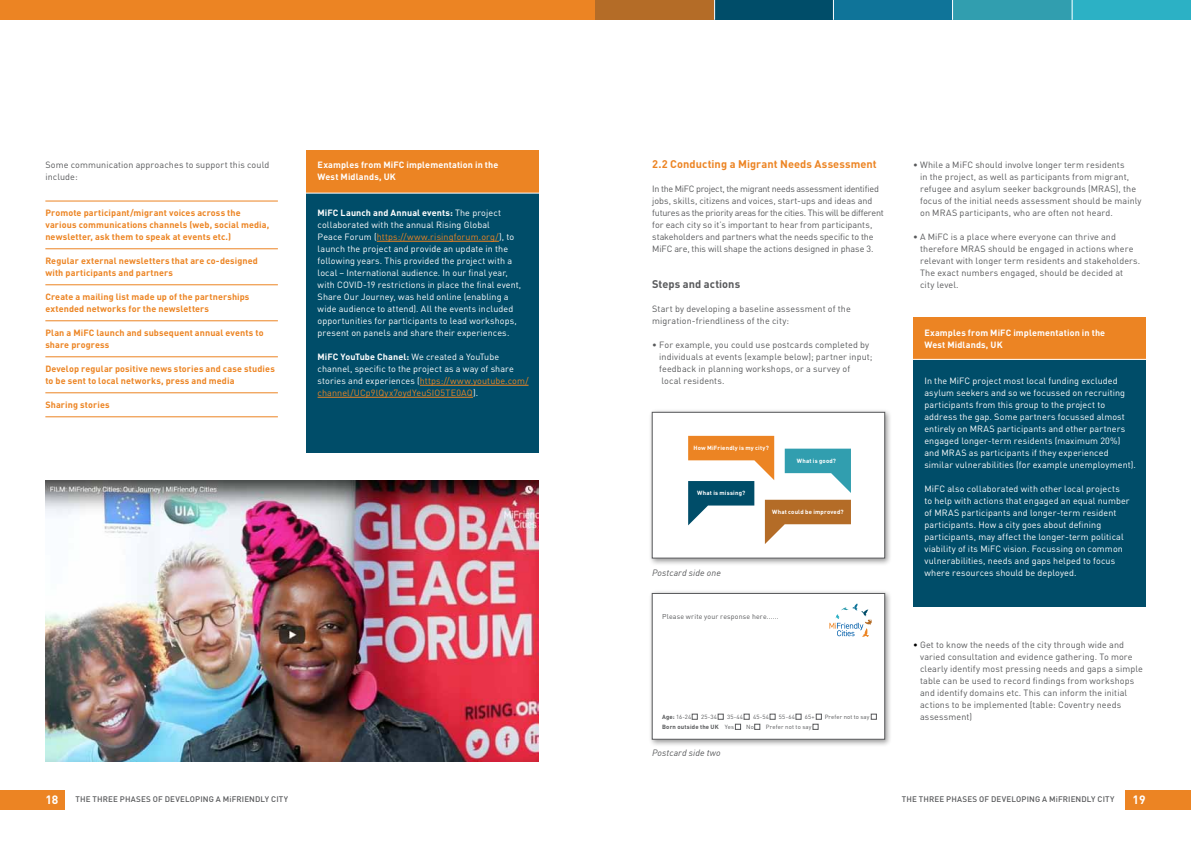
<style>
.page{position:relative;width:1191px;height:842px;background:#fff}
.page>*{position:absolute;margin:0;border:0;box-sizing:border-box;transform-origin:0 0}
.t1{font:700 12px "DIN Pro";color:#fff}
.t2{font:700 11px "DIN Pro";letter-spacing:.005em;color:#ec8423}
.t3{font:700 11px "DIN Pro";letter-spacing:.005em;color:#58595b}
.t4{font:9px/12px "DIN Pro";letter-spacing:.01em;color:#fff}
.t5{font:9px/12px "DIN Pro";letter-spacing:.01em;color:#58595b}
.t6{font:700 9px/12px "DIN Pro";letter-spacing:.015em;color:#ec8423}
.t7{font:9px/12px "DIN Pro";letter-spacing:-.01em;color:#58595b}
.t8{font:700 9px/12px "DIN Pro";letter-spacing:.015em;color:#fff}
.t9{font:italic 9px "DIN";letter-spacing:.01em;color:#58595b}
.t10{font:500 8px "DIN Pro";letter-spacing:.015em;color:#58595b}
.t11{font:7px "DIN Pro";letter-spacing:.025em;color:#58595b}
.t12{font:700 6px "DIN Pro";letter-spacing:.03em;color:#fff}
.t13{font:6px "DIN Pro";letter-spacing:.025em;color:#58595b}
.t14{font:700 6px "DIN Pro";letter-spacing:.03em;color:#58595b}
.s1{font-weight:700}
.s2{color:#ec8423}
.s3{font-weight:400}
.s4{color:#000}
</style>
<div class="page">
<div style="left:0;top:790px;width:65px;height:20px;background:#ec8423"></div>
<div style="left:1125px;top:790px;width:66px;height:20px;background:#ec8423"></div>
<div style="left:0;top:0;width:595px;height:20px;background:#ec8423"></div>
<div style="left:595px;top:0;width:119px;height:20px;background:#b46c27"></div>
<div style="left:714px;top:0;width:119px;height:20px;background:#004d69"></div>
<div style="left:833px;top:0;width:119px;height:20px;background:#0f7499"></div>
<div style="left:952px;top:0;width:119px;height:20px;background:#319eaf"></div>
<div style="left:1071px;top:0;width:120px;height:20px;background:#2cb1c5"></div>
<svg style="left:714px;top:0;width:1px;height:20px"></svg>
<svg style="left:833px;top:0;width:1px;height:20px"></svg>
<svg style="left:952px;top:0;width:1px;height:20px"></svg>
<svg style="left:1071px;top:0;width:1px;height:20px"></svg>
<div style="left:306px;top:193px;width:233px;height:260px;background:#004d69"></div>
<div style="left:913px;top:360px;width:232px;height:247px;background:#004d69"></div>
<div style="left:306px;top:150px;width:233px;height:43px;background:#ec8423"></div>
<div style="left:913px;top:317px;width:232px;height:43px;background:#ec8423"></div>
<hr style="left:45px;top:201px;width:233px;height:1px;background:#ec8423">
<hr style="left:45px;top:249px;width:233px;height:1px;background:#ec8423">
<hr style="left:45px;top:285px;width:233px;height:1px;background:#ec8423">
<hr style="left:45px;top:321px;width:233px;height:1px;background:#ec8423">
<hr style="left:45px;top:357px;width:233px;height:1px;background:#ec8423">
<hr style="left:45px;top:393px;width:233px;height:1px;background:#ec8423">
<hr style="left:45px;top:417px;width:233px;height:1px;background:#ec8423">
<hr style="left:377px;top:241px;width:122px;height:1px;background:#ec8423">
<hr style="left:420px;top:385px;width:108px;height:1px;background:#ec8423">
<hr style="left:317px;top:397px;width:156px;height:1px;background:#ec8423">
<img style="left:45px;top:480px;width:494px;height:281px">
<div style="left:648px;top:590px;width:244px;height:157px;background:#000;opacity:.4"></div>
<div style="left:652px;top:593px;width:233px;height:146px;background:#fff;border:1px solid #58595b"></div>
<svg style="left:829px;top:603px;width:42px;height:34px"></svg>
<svg style="left:692px;top:714px;width:5px;height:5px"></svg>
<svg style="left:718px;top:714px;width:5px;height:5px"></svg>
<svg style="left:735px;top:714px;width:25px;height:16px"></svg>
<svg style="left:769px;top:714px;width:6px;height:5px"></svg>
<svg style="left:795px;top:714px;width:6px;height:5px"></svg>
<svg style="left:812px;top:714px;width:9px;height:16px"></svg>
<svg style="left:871px;top:714px;width:5px;height:5px"></svg>
<div style="left:648px;top:409px;width:244px;height:157px;background:#000;opacity:.4"></div>
<div style="left:652px;top:412px;width:233px;height:146px;background:#fff;border:1px solid #58595b"></div>
<svg style="left:688px;top:436px;width:163px;height:108px"></svg>
<hr style="left:303px;top:193px;width:239px;height:1px;background:#fff">
<hr style="left:909px;top:359px;width:240px;height:1px;background:#fff">
<p class="t5" style="left:45px;top:158px;width:225px">Some communication approaches to support this could include:</p>
<p class="t6" style="left:45px;top:206px;width:225px">Promote participant/migrant voices across the various communications channels (web, social media, newsletter, ask them to speak at events etc.)</p>
<p class="t6" style="left:45px;top:254px;width:214px">Regular external newsletters that are co-designed with participants and partners</p>
<p class="t6" style="left:45px;top:290px;width:206px">Create a mailing list made up of the partnerships extended networks for the newsletters</p>
<p class="t6" style="left:45px;top:326px;width:220px">Plan a MiFC launch and subsequent annual events to share progress</p>
<p class="t6" style="left:45px;top:362px;width:231px">Develop regular positive news stories and case studies to be sent to local networks, press and media</p>
<p class="t6" style="left:45px;top:398px;width:66px">Sharing stories</p>
<p class="t8" style="left:317px;top:158px;width:182px">Examples from MiFC implementation in the<br>West Midlands, UK</p>
<p class="t4" style="left:317px;top:206px;width:205px"><span class="s1">MiFC Launch and Annual events:</span> The project collaborated with the annual Rising Global<br>Peace Forum (<span class="s2">https://www.risingforum.org/</span>), to launch the project and provide an update in the following years. This provided the project with a local – International audience. In our final year, with COVID-19 restrictions in place the final event, Share Our Journey, was held online (enabling a wide audience to attend). All the events included opportunities for participants to lead workshops, present on panels and share their experiences.</p>
<p class="t4" style="left:317px;top:350px;width:212px"><span class="s1">MiFC YouTube Chanel:</span> We created a YouTube channel, specific to the project as a way of share stories and experiences (<span class="s2">https://www.youtube.com/ channel/UCp9lQyx7oydYeuSIO5TE0AQ</span>).</p>
<p class="t2" style="left:652px;top:157px;width:226px">2.2 Conducting a Migrant Needs Assessment</p>
<p class="t7" style="left:652px;top:182px;width:233px">In the MiFC project, the migrant needs assessment identified jobs, skills, citizens and voices, start-ups and ideas and futures as the priority areas for the cities. This will be different for each city so it’s important to hear from participants, stakeholders and partners what the needs specific to the MiFC are, this will shape the actions designed in phase 3.</p>
<p class="t3" style="left:652px;top:277px;width:90px">Steps and actions</p>
<p class="t5" style="left:652px;top:302px;width:200px">Start by developing a baseline assessment of the migration-friendliness of the city:</p>
<p class="t5" style="left:659px;top:338px;width:215px;text-indent:-7px">• For example, you could use postcards completed by individuals at events (example below); partner input; feedback in planning workshops, or a survey of<br>local residents.</p>
<p class="t12" style="left:693px;top:444px;width:77px">How MiFriendly is my city?</p>
<p class="t12" style="left:697px;top:489px;width:49px">What is missing?</p>
<p class="t12" style="left:797px;top:457px;width:41px">What is good?</p>
<p class="t9" style="left:652px;top:567px;width:70px">Postcard side one</p>
<p class="t12" style="left:772px;top:508px;width:73px">What could be improved?</p>
<p class="t11" style="left:662px;top:611px;width:118px">Please write your response here......</p>
<p class="t13" style="left:662px;top:712px;width:31px"><span class="s1">Age:</span> 16-24</p>
<p class="t13" style="left:701px;top:712px;width:17px">25-34</p>
<p class="t13" style="left:727px;top:712px;width:17px">35-44</p>
<p class="t13" style="left:753px;top:712px;width:17px">45-54</p>
<p class="t13" style="left:779px;top:712px;width:17px">55-64</p>
<p class="t13" style="left:805px;top:712px;width:11px">65+</p>
<p class="t13" style="left:824px;top:712px;width:46px">Prefer not to say</p>
<p class="t14" style="left:662px;top:722px;width:73px">Born outside the UK <span class="s3">Yes</span></p>
<p class="t13" style="left:746px;top:722px;width:9px">No</p>
<p class="t13" style="left:766px;top:722px;width:47px">Prefer not to say</p>
<p class="t9" style="left:652px;top:747px;width:70px">Postcard side two</p>
<p class="t5" style="left:920px;top:158px;width:223px;text-indent:-7px">• While a MiFC should involve longer term residents<br>in the project, as well as participants from migrant, refugee and asylum seeker backgrounds (MRAS), the focus of the initial needs assessment should be mainly on MRAS participants, who are often not heard.</p>
<p class="t5" style="left:920px;top:230px;width:222px;text-indent:-7px">• A MiFC is a place where everyone can thrive and therefore MRAS should be engaged in actions where relevant with longer term residents and stakeholders.<br>The exact numbers engaged, should be decided at<br>city level.</p>
<p class="t8" style="left:924px;top:326px;width:182px">Examples from MiFC implementation in the<br>West Midlands, UK</p>
<p class="t4" style="left:924px;top:374px;width:213px">In the MiFC project most local funding excluded asylum seekers and so we focussed on recruiting participants from this group to the project to address the gap. Some partners focussed almost entirely on MRAS participants and other partners engaged longer-term residents (maximum 20%) and MRAS as participants if they experienced similar vulnerabilities (for example unemployment).</p>
<p class="t4" style="left:924px;top:482px;width:207px">MiFC also collaborated with other local projects to help with actions that engaged an equal number of MRAS participants and longer-term resident participants. How a city goes about defining participants, may affect the longer-term political viability of its MiFC vision. Focussing on common vulnerabilities, needs and gaps helped to focus where resources should be deployed.</p>
<p class="t5" style="left:920px;top:638px;width:224px;text-indent:-7px"><span class="s4">•</span> Get to know the needs of the city through wide and varied consultation and evidence gathering. To more clearly identify most pressing needs and gaps a simple table can be used to record findings from workshops and identify domains etc. This can inform the initial actions to be implemented (table: Coventry needs assessment)</p>
<h1 class="t1" style="left:45px;top:792px;width:15px">18</h1>
<p class="t10" style="left:75px;top:794px;width:214px">THE THREE PHASES OF DEVELOPING A MiFRIENDLY CITY</p>
<p class="t10" style="left:901px;top:794px;width:214px">THE THREE PHASES OF DEVELOPING A MiFRIENDLY CITY</p>
<h1 class="t1" style="left:1132px;top:792px;width:15px">19</h1>
</div>
